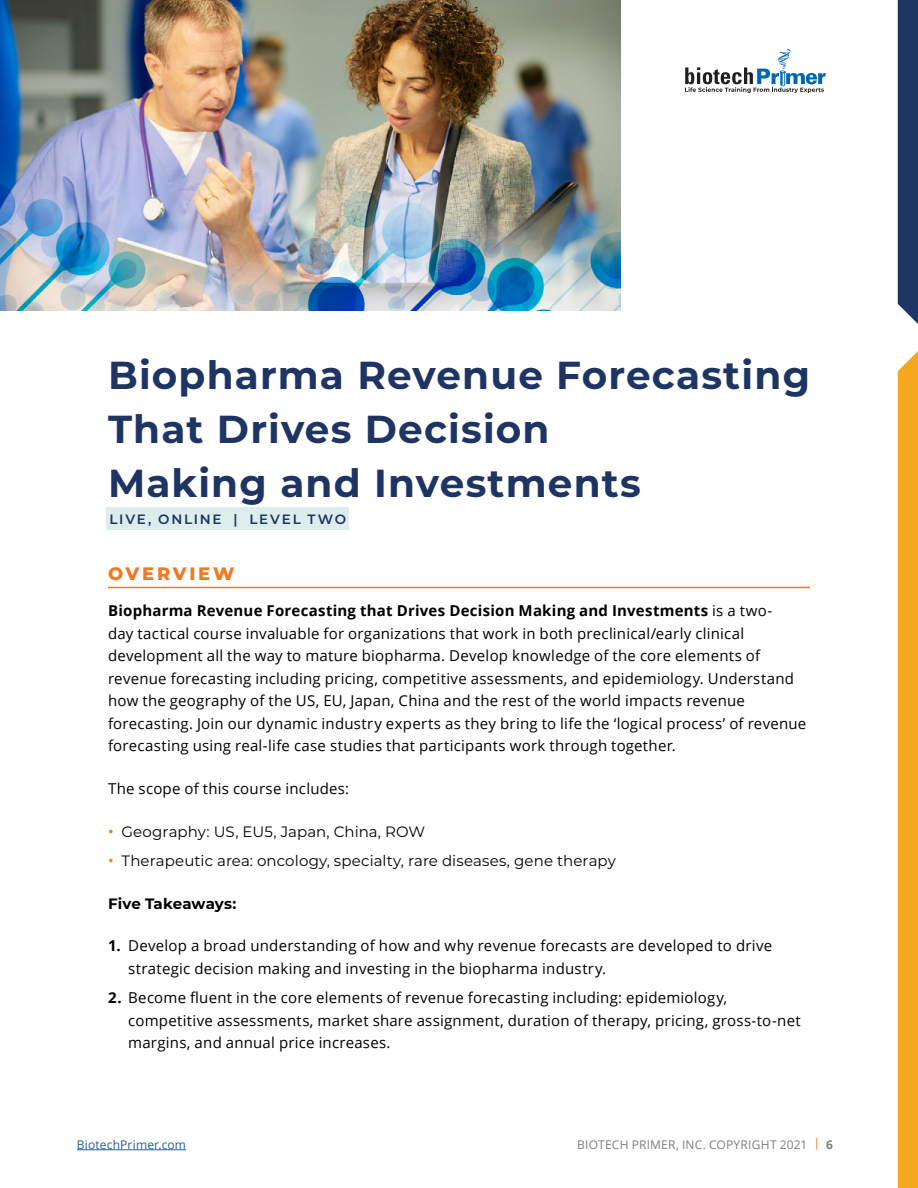
<style>
.page{position:relative;width:918px;height:1188px;background:#fff}
.page>*{position:absolute;margin:0;border:0;box-sizing:border-box;transform-origin:0 0}
.t1{font:700 39px/54px "Montserrat";letter-spacing:.03em;color:#1e3564}
.t2{font:800 18px "Montserrat";letter-spacing:.155em;color:#f17922}
.t3{font:15px/22.5px "Open Sans";letter-spacing:.015em;color:#000}
.t4{font:15px "Montserrat";letter-spacing:.005em;color:#000}
.t5{font:700 15px "Montserrat";letter-spacing:.01em;color:#000}
.t6{font:600 13.5px "Montserrat";letter-spacing:.13em;color:#1e3564}
.t7{font:12px "Open Sans";letter-spacing:.015em;color:#7c7e81}
.t8{font:12px "Open Sans";letter-spacing:.015em;color:#215e9e}
.s1{font-weight:700}
.s2{font-family:"Open Sans";color:#f17922}
.s3{color:#f17922}
</style>
<div class="page">
<hr style="left:77px;top:1149px;width:109px;height:1px;background:#215e9e">
<div style="left:898px;top:351px;width:20px;height:837px;background:#f5a81d"></div>
<svg style="left:685px;top:49px;width:141px;height:44px"></svg>
<div style="left:898px;top:0;width:20px;height:324px;background:#1e3564"></div>
<div style="left:106px;top:508px;width:243px;height:22px;background:#dcedec"></div>
<hr style="left:108px;top:587px;width:702px;height:1px;background:#f17922">
<img style="left:0;top:0;width:621px;height:310px">
<h1 class="t1" style="left:108px;top:346px;width:703px">Biopharma Revenue Forecasting<br>That Drives Decision<br>Making and Investments</h1>
<p class="t6" style="left:110px;top:509px;width:238px">LIVE, ONLINE | LEVEL TWO</p>
<p class="t2" style="left:108px;top:560px;width:128px">OVERVIEW</p>
<p class="t3" style="left:108px;top:599px;width:700px"><span class="s1">Biopharma Revenue Forecasting that Drives Decision Making and Investments</span> is a two-<br>day tactical course invaluable for organizations that work in both preclinical/early clinical development all the way to mature biopharma. Develop knowledge of the core elements of revenue forecasting including pricing, competitive assessments, and epidemiology. Understand how the geography of the US, EU, Japan, China and the rest of the world impacts revenue forecasting. Join our dynamic industry experts as they bring to life the ‘logical process’ of revenue forecasting using real-life case studies that participants work through together.</p>
<p class="t3" style="left:108px;top:777px;width:243px">The scope of this course includes:</p>
<p class="t4" style="left:108px;top:821px;width:319px"><span class="s2">•</span> Geography: US, EU5, Japan, China, ROW</p>
<p class="t4" style="left:108px;top:850px;width:509px"><span class="s2">•</span> Therapeutic area: oncology, specialty, rare diseases, gene therapy</p>
<p class="t5" style="left:108px;top:892px;width:130px">Five Takeaways:</p>
<p class="t3" style="left:128px;top:934px;width:646px;text-indent:-20px"><span class="s1">1.</span> Develop a broad understanding of how and why revenue forecasts are developed to drive strategic decision making and investing in the biopharma industry.</p>
<p class="t3" style="left:128px;top:986px;width:674px;text-indent:-20px"><span class="s1">2.</span> Become fluent in the core elements of revenue forecasting including: epidemiology, competitive assessments, market share assignment, duration of therapy, pricing, gross-to-net margins, and annual price increases.</p>
<p class="t8" style="left:77px;top:1136px;width:111px">BiotechPrimer.com</p>
<p class="t7" style="left:577px;top:1136px;width:257px">BIOTECH PRIMER, INC. COPYRIGHT 2021 <span class="s3">|</span> <span class="s1">6</span></p>
</div>
